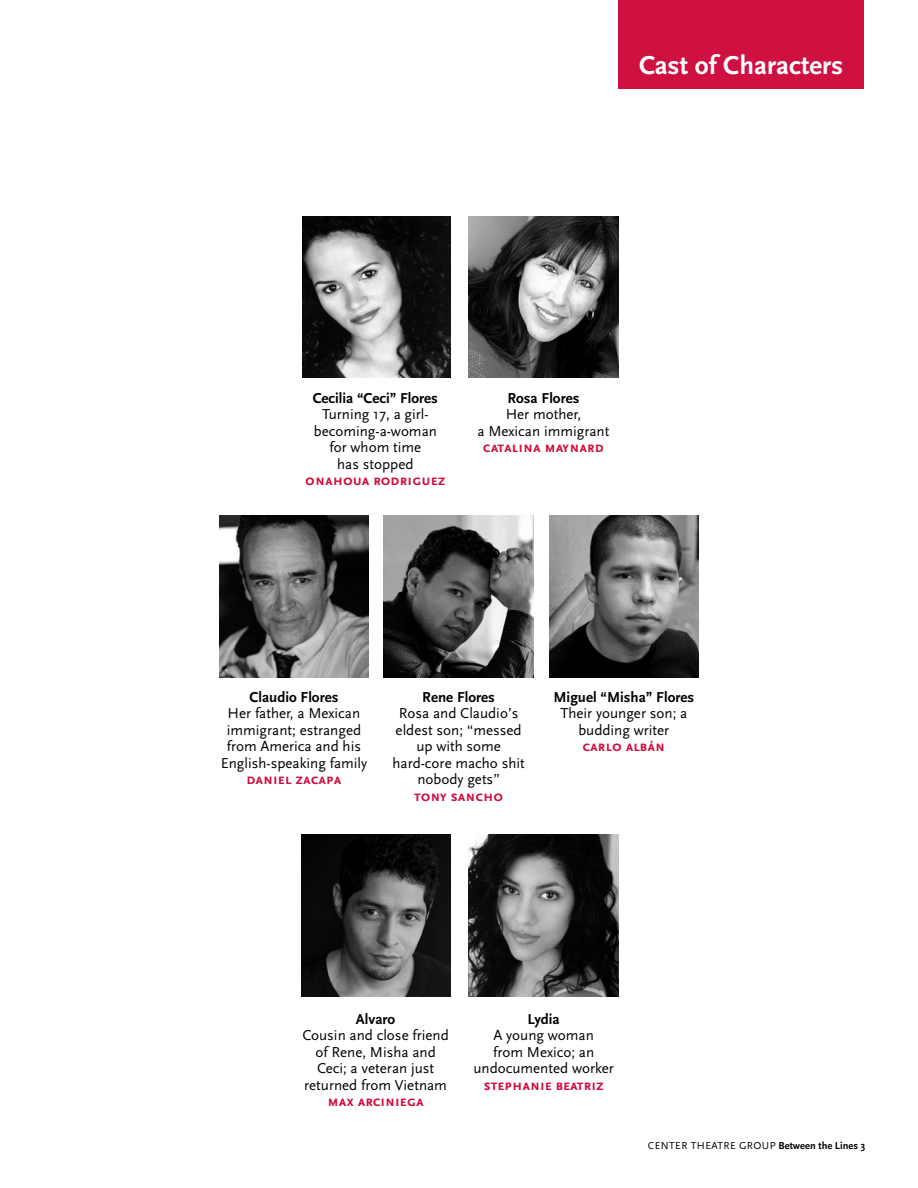
<style>
.page{position:relative;width:918px;height:1188px;background:#fff}
.page>*{position:absolute;margin:0;border:0;box-sizing:border-box;transform-origin:0 0}
.t1{font:700 27px "Scala Sans Pro";color:#fff}
.t2{font:15px/16.5px "Scala Sans Pro";color:#000;text-align:center}
.t3{font:700 15px "Scala Sans Pro";color:#ce1141}
.t4{font:700 15px "Scala Sans Pro";color:#000}
.t5{font:10.5px "Scala Sans Pro";letter-spacing:.04em;color:#000}
.s1{font-weight:700}
</style>
<div class="page">
<div style="left:618px;top:0;width:246px;height:89px;background:#ce1141"></div>
<img style="left:302px;top:216px;width:148px;height:162px">
<img style="left:469px;top:216px;width:149px;height:162px">
<img style="left:219px;top:515px;width:150px;height:162px">
<img style="left:384px;top:515px;width:149px;height:162px">
<img style="left:550px;top:515px;width:148px;height:162px">
<img style="left:302px;top:835px;width:148px;height:162px">
<img style="left:469px;top:835px;width:149px;height:162px">
<h1 class="t1" style="left:639px;top:49px;width:205px">Cast of Characters</h1>
<p class="t4" style="left:313px;top:389px;width:127px">Cecilia “Ceci” Flores</p>
<p class="t2" style="left:314px;top:406px;width:125px">Turning 17, a girl&shy;becoming-a-woman for whom time<br>has stopped</p>
<p class="t3" style="left:305px;top:471px;width:142px">onahoua rodriguez</p>
<p class="t4" style="left:507px;top:389px;width:74px">Rosa Flores</p>
<p class="t2" style="left:477px;top:406px;width:133px">Her mother,<br>a Mexican immigrant</p>
<p class="t3" style="left:483px;top:438px;width:123px">catalina maynard</p>
<p class="t4" style="left:249px;top:688px;width:91px">Claudio Flores</p>
<p class="t2" style="left:221px;top:705px;width:148px">H er father, a Mexican immigrant; estranged from America and his<br>English-speaking family</p>
<p class="t3" style="left:246px;top:771px;width:97px">daniel zacapa</p>
<p class="t4" style="left:422px;top:688px;width:74px">Rene Flores</p>
<p class="t2" style="left:392px;top:705px;width:134px">Rosa and Claudio’s eldest son; “messed up with some hard-core macho shit nobody gets”</p>
<p class="t3" style="left:414px;top:787px;width:91px">tony sancho</p>
<p class="t4" style="left:553px;top:688px;width:142px">Miguel “Misha” Flores</p>
<p class="t2" style="left:560px;top:705px;width:129px">Their younger son; a budding writer</p>
<p class="t3" style="left:583px;top:738px;width:84px">carlo albán</p>
<p class="t4" style="left:356px;top:1010px;width:41px">Alvaro</p>
<p class="t2" style="left:302px;top:1027px;width:148px">Cousin and close friend of Rene, Misha and<br>Ceci; a veteran just returned from Vietnam</p>
<p class="t3" style="left:327px;top:1092px;width:98px">max arciniega</p>
<p class="t4" style="left:528px;top:1010px;width:34px">Lydia</p>
<p class="t2" style="left:473px;top:1027px;width:142px">A young woman<br>from Mexico; an undocumented worker</p>
<p class="t3" style="left:484px;top:1076px;width:121px">stephanie beatriz</p>
<p class="t5" style="left:648px;top:1139px;width:219px">Center Theat re Group <span class="s1">Between the Lines 3</span></p>
</div>
